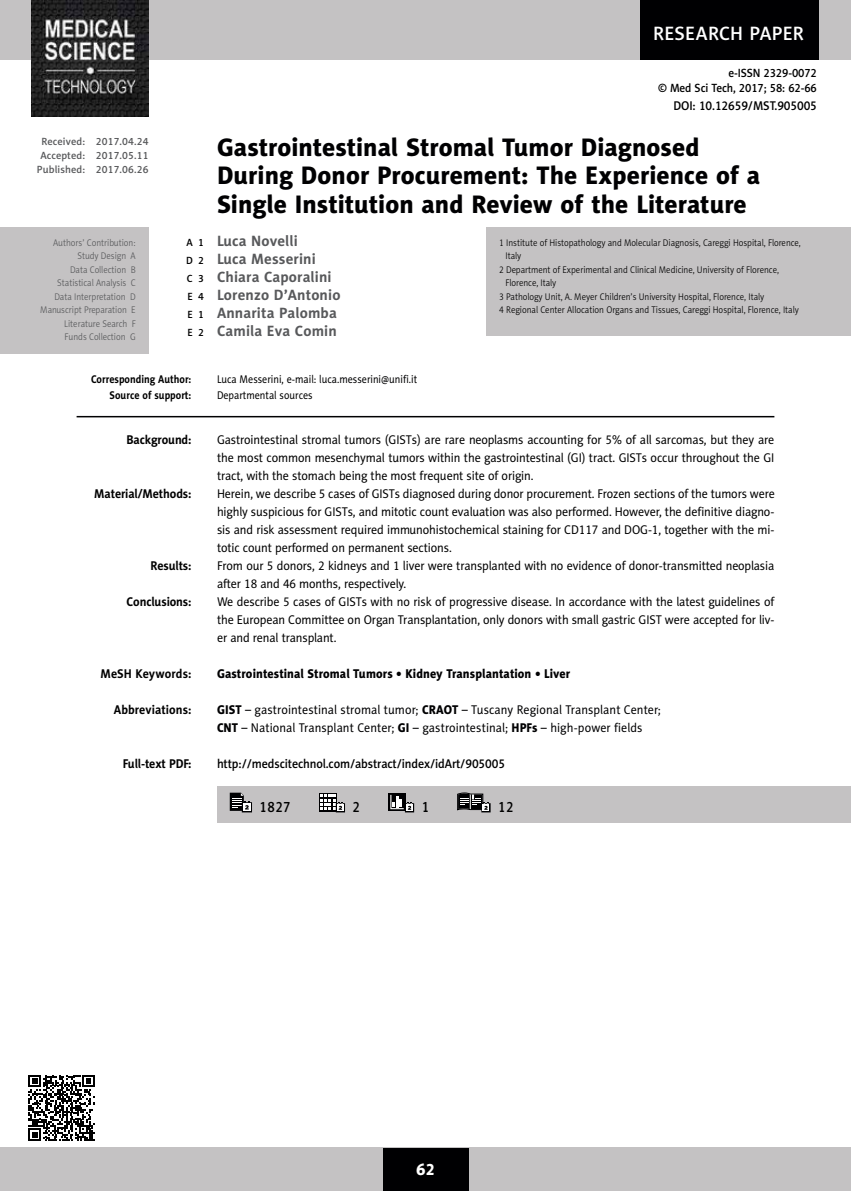
<style>
.page{position:relative;width:851px;height:1191px;background:#fff}
.page>*{position:absolute;margin:0;border:0;box-sizing:border-box;transform-origin:0 0}
.t1{font:25.5px/28.5px "Naomi Sans EFN Heavy";color:#000002}
.t2{font:19.5px "Naomi Sans EFN Medium";letter-spacing:.01em;color:#fff}
.t3{font:16.5px "Naomi Sans EFN Heavy";color:#fff}
.t4{font:700 15px/18px "Naomi Sans EFN";letter-spacing:.01em;color:#58595b}
.t5{font:15px "Naomi Sans EFN Medium";letter-spacing:.03em;color:#000;scale:.9 1}
.t6{font:12.75px/18px "Naomi Sans EFN";letter-spacing:-.01em;color:#000;text-align:justify;scale:.95 1}
.t7{font:12.75px/18px "Naomi Sans EFN";letter-spacing:.005em;color:#000002;scale:.95 1}
.t8{font:700 12.75px "Naomi Sans EFN";letter-spacing:-.01em;color:#000;scale:.95 1}
.t9{font:12.75px "Naomi Sans EFN Medium";letter-spacing:-.01em;color:#000;scale:.95 1}
.t10{font:12.75px "Naomi Sans EFN Heavy";letter-spacing:.005em;color:#000002;scale:.95 1}
.t11{font:12px/15px "Naomi Sans EFN Medium";letter-spacing:-.01em;color:#000;text-align:right;scale:.95 1}
.t12{font:11.25px "Naomi Sans EFN";color:#000002;scale:.9 1}
.t13{font:700 11.25px "Naomi Sans EFN";color:#000;scale:.9 1}
.t14{font:11.25px "Naomi Sans EFN";color:#000;scale:.9 1}
.t15{font:10.5px/13.5px "Naomi Sans EFN Medium";letter-spacing:.01em;color:#58595b;text-align:center}
.t16{font:9.75px "Naomi Sans EFN Light";color:#000;scale:.9 1}
.t17{font:9.75px/13.5px "Naomi Sans EFN Light";color:#58595b;text-align:right;scale:.9 1}
.s1{font-family:"Naomi Sans EFN Medium";font-weight:400;font-size:10.5px;color:#000}
.s2{color:#000}
.s3{font-family:"Naomi Sans EFN Heavy"}
</style>
<div class="page">
<hr style="left:77px;top:416px;width:697px;height:1px;background:#000002">
<div style="left:0;top:228px;width:148px;height:126px;background:#c4c2c3"></div>
<div style="left:486px;top:228px;width:364px;height:108px;background:#c4c2c3"></div>
<div style="left:217px;top:786px;width:633px;height:36px;background:#c4c2c3"></div>
<svg style="left:230px;top:792px;width:22px;height:20px"></svg>
<div style="left:319px;top:793px;width:17px;height:18px;background:#000002"></div>
<svg style="left:320px;top:794px;width:25px;height:18px"></svg>
<div style="left:388px;top:793px;width:18px;height:18px;background:#000002"></div>
<svg style="left:390px;top:795px;width:24px;height:17px"></svg>
<svg style="left:457px;top:792px;width:33px;height:20px"></svg>
<svg style="left:28px;top:1075px;width:67px;height:66px"></svg>
<hr style="left:850px;top:0;width:1px;height:60px;background:#c4c2c3">
<div style="left:0;top:1148px;width:850px;height:43px;background:#c4c2c3"></div>
<div style="left:0;top:0;width:850px;height:60px;background:#c4c2c3"></div>
<div style="left:640px;top:0;width:179px;height:60px;background:#000002"></div>
<img style="left:32px;top:0;width:117px;height:117px">
<div style="left:383px;top:1147px;width:85px;height:43px;background:#000002"></div>
<h2 class="t2" style="left:653px;top:22px;width:152px">RESEARCH PAPER</h2>
<p class="t11" style="left:658px;top:65px;width:169px">e-ISSN 2329-0072<br>© Med Sci Tech, 2017; 58: 62-66</p>
<p class="t9" style="left:673px;top:98px;width:152px">DOI: 10.12659/MST.905005</p>
<p class="t15" style="left:37px;top:135px;width:113px">Received: 2017.04.24<br>Accepted: 2017.05.11<br>Published: 2017.06.26</p>
<h1 class="t1" style="left:217px;top:132px;width:544px">Gastrointestinal Stromal Tumor Diagnosed<br>During Donor Procurement: The Experience of a<br>Single Institution and Review of the Literature</h1>
<p class="t4" style="left:186px;top:232px;width:156px"><span class="s1">A 1</span> Luca Novelli<br><span class="s1">D 2</span> Luca Messerini<br><span class="s1">C 3</span> Chiara Caporalini<br><span class="s1">E 4</span> Lorenzo D’Antonio<br><span class="s1">E 1</span> Annarita Palomba<br><span class="s1">E 2</span> Camila Eva Comin</p>
<p class="t13" style="left:91px;top:373px;width:113px">Corresponding Author:</p>
<p class="t12" style="left:217px;top:373px;width:224px"><span class="s2">Luca Messerini, e-mail:</span> luca.messerini@unifi.it</p>
<p class="t13" style="left:110px;top:388px;width:92px">Source of support:</p>
<p class="t14" style="left:217px;top:388px;width:108px">Departmental sources</p>
<p class="t8" style="left:126px;top:432px;width:70px">Background:</p>
<p class="t6" style="left:217px;top:431px;width:588px">Gastrointestinal stromal tumors (GISTs) are rare neoplasms accounting for 5% of all sarcomas, but they are the most common mesenchymal tumors within the gastrointestinal (GI) tract. GISTs occur throughout the GI tract, with the stomach being the most frequent site of origin.</p>
<p class="t8" style="left:94px;top:486px;width:104px">Material/Methods:</p>
<p class="t6" style="left:217px;top:485px;width:588px">Herein, we describe 5 cases of GISTs diagnosed during donor procurement. Frozen sections of the tumors were highly suspicious for GISTs, and mitotic count evaluation was also performed. However, the definitive diagno&shy;sis and risk assessment required immunohistochemical staining for CD117 and DOG-1, together with the mi&shy;totic count performed on permanent sections.</p>
<p class="t8" style="left:150px;top:558px;width:45px">Results:</p>
<p class="t6" style="left:217px;top:557px;width:588px">From our 5 donors, 2 kidneys and 1 liver were transplanted with no evidence of donor-transmitted neoplasia after 18 and 46 months, respectively.</p>
<p class="t8" style="left:127px;top:594px;width:70px">Conclusions:</p>
<p class="t6" style="left:217px;top:593px;width:588px">We describe 5 cases of GISTs with no risk of progressive disease. In accordance with the latest guidelines of the European Committee on Organ Transplantation, only donors with small gastric GIST were accepted for liv&shy;er and renal transplant.</p>
<p class="t8" style="left:100px;top:666px;width:97px">MeSH Keywords:</p>
<p class="t10" style="left:217px;top:666px;width:373px">Gastrointestinal Stromal Tumors • Kidney Transplantation • Liver</p>
<p class="t8" style="left:114px;top:702px;width:83px">Abbreviations:</p>
<p class="t7" style="left:217px;top:701px;width:469px"><span class="s3">GIST</span> – gastrointestinal stromal tumor; <span class="s3">CRAOT</span> – Tuscany Regional Transplant Center;<br><span class="s3">CNT</span> – National Transplant Center; <span class="s3">GI</span> – gastrointestinal; <span class="s3">HPFs</span> – high-power fields</p>
<p class="t8" style="left:123px;top:756px;width:74px">Full-text PDF:</p>
<p class="t9" style="left:217px;top:756px;width:304px">http://medscitechnol.com/abstract/index/idArt/905005</p>
<p class="t17" style="left:40px;top:236px;width:107px">Authors’ Contribution:<br>Study Design A<br>Data Collection B<br>Statistical Analysis C<br>Data Interpretation D<br>Manuscript Preparation E<br>Literature Search F<br>Funds Collection G</p>
<p class="t16" style="left:499px;top:237px;width:337px">1 Institute of Histopathology and Molecular Diagnosis, Careggi Hospital, Florence,</p>
<p class="t16" style="left:505px;top:250px;width:19px">Italy</p>
<p class="t16" style="left:499px;top:264px;width:312px">2 Department of Experimental and Clinical Medicine, University of Florence,</p>
<p class="t16" style="left:505px;top:278px;width:58px">Florence, Italy</p>
<p class="t16" style="left:499px;top:291px;width:296px">3 Pathology Unit, A. Meyer Children’s University Hospital, Florence, Italy</p>
<p class="t16" style="left:499px;top:305px;width:334px">4 Regional Center Allocation Organs and Tissues, Careggi Hospital, Florence, Italy</p>
<p class="t5" style="left:259px;top:798px;width:36px">1827</p>
<p class="t5" style="left:352px;top:798px;width:10px">2</p>
<p class="t5" style="left:421px;top:798px;width:10px">1</p>
<p class="t5" style="left:498px;top:798px;width:19px">12</p>
<p class="t3" style="left:416px;top:1159px;width:21px">62</p>
</div>
